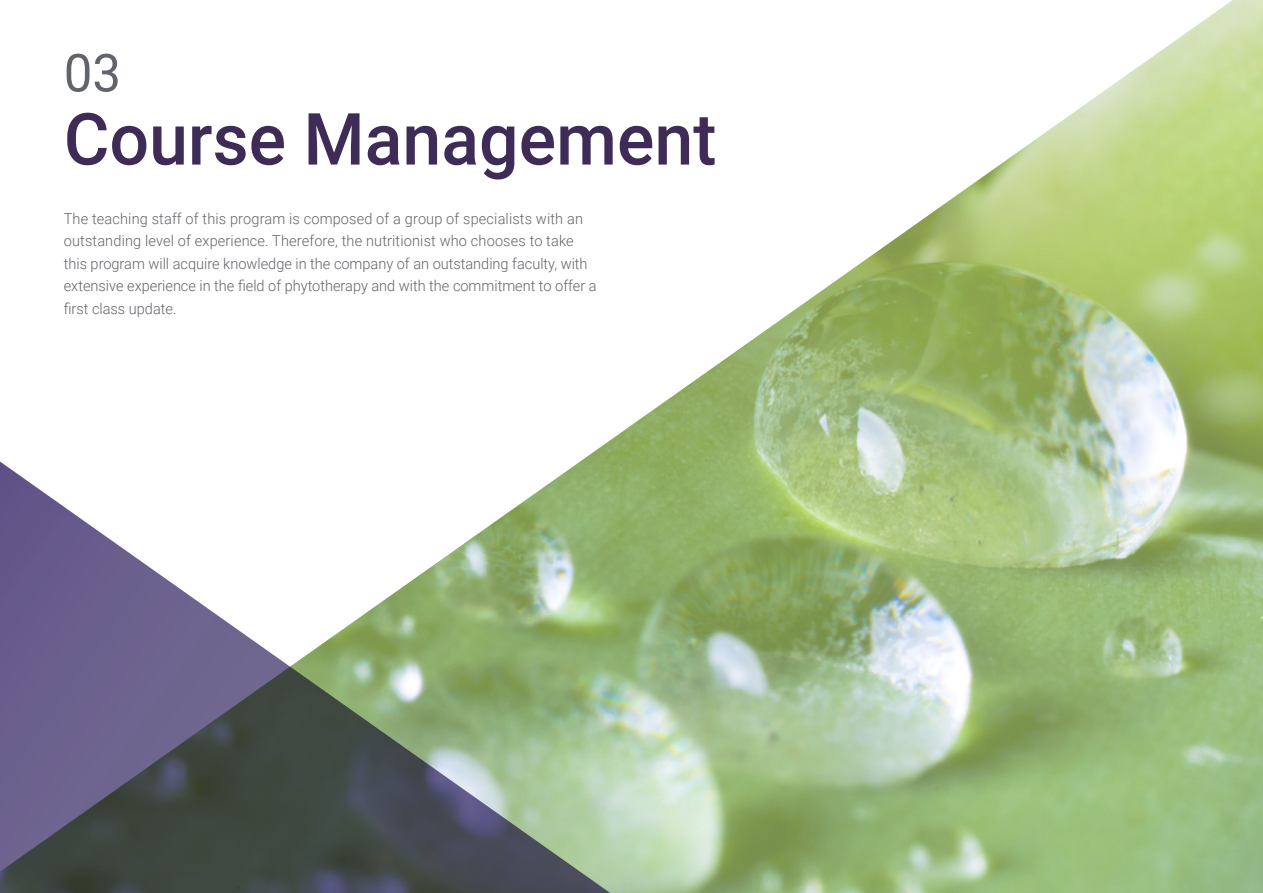
<style>
.page{position:relative;width:1263px;height:893px;background:#fff}
.page>*{position:absolute;margin:0;border:0;box-sizing:border-box;transform-origin:0 0}
.t1{font:500 72px "Roboto";color:#3e2b56}
.t2{font:52.5px "Roboto";color:#61646a}
.t3{font:300 15px/22.5px "Roboto";color:#61646a}
</style>
<div class="page">
<img style="left:602px;top:0;width:661px;height:893px">
<svg style="left:0;top:446px;width:640px;height:447px"></svg>
<h2 class="t2" style="left:64px;top:36px;width:59px">03</h2>
<h1 class="t1" style="left:64px;top:89px;width:654px">Course Management</h1>
<p class="t3" style="left:64px;top:207px;width:534px">The teaching staff of this program is composed of a group of specialists with an outstanding level of experience. Therefore, the nutritionist who chooses to take this program will acquire knowledge in the company of an outstanding faculty, with extensive experience in the field of phytotherapy and with the commitment to offer a first class update.</p>
</div>
